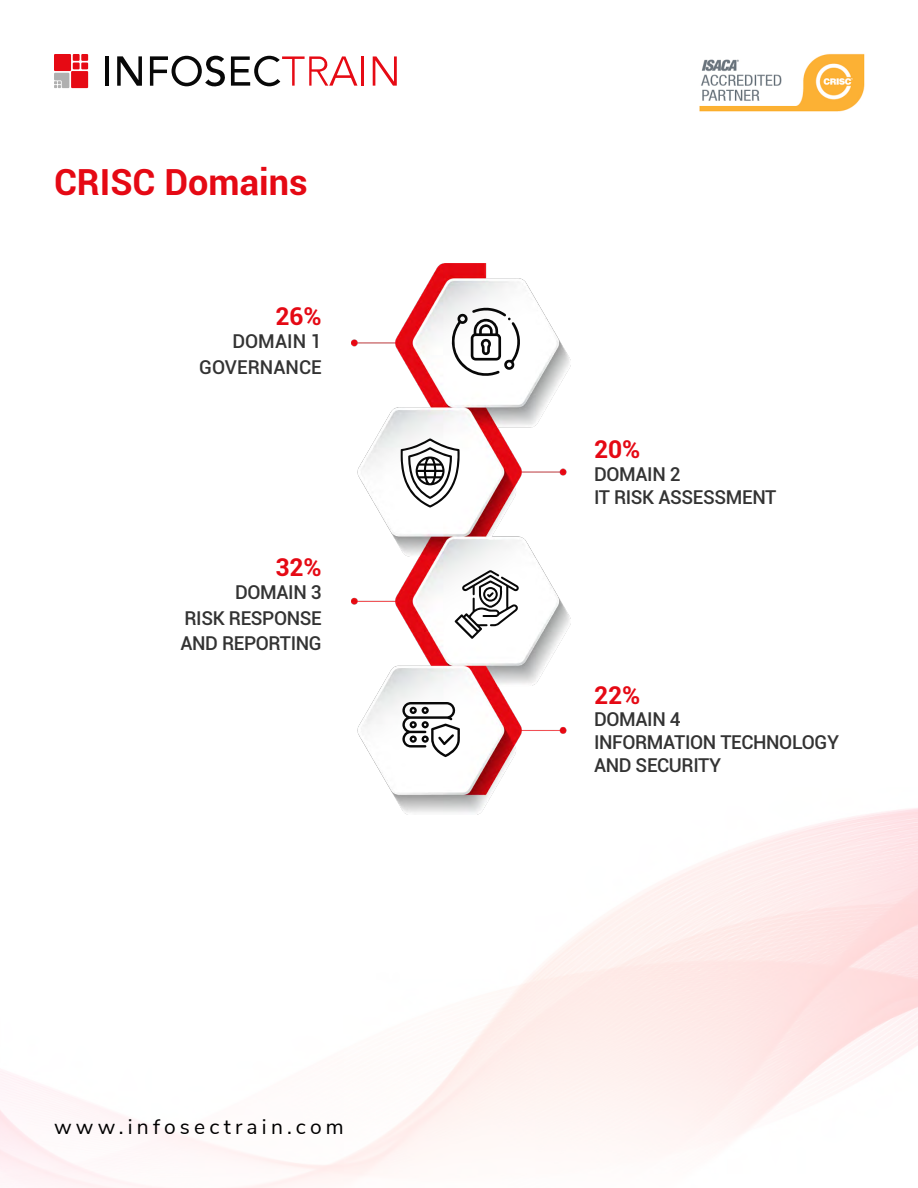
<style>
.page{position:relative;width:918px;height:1188px;background:#fff}
.page>*{position:absolute;margin:0;border:0;box-sizing:border-box;transform-origin:0 0}
.t1{font:700 36px "Roboto";color:#e50914}
.t2{font:700 24.6px "Roboto";color:#e50914}
.t3{font:21px "Nunito Sans";letter-spacing:.2em;color:#000}
.t4{font:500 19.05px/23px "Roboto";letter-spacing:-.02em;color:#333}
.t5{font:500 19.05px/25.7px "Roboto";color:#333;text-align:right}
</style>
<div class="page">
<svg style="left:54px;top:73px;width:15px;height:15px"></svg>
<div style="left:54px;top:54px;width:17px;height:17px;background:#e60a14"></div>
<div style="left:71px;top:71px;width:17px;height:17px;background:#e60a14"></div>
<div style="left:81px;top:54px;width:7px;height:7px;background:#e60a14"></div>
<div style="left:73px;top:54px;width:7px;height:7px;background:#e60a14"></div>
<div style="left:81px;top:63px;width:7px;height:6px;background:#e60a14"></div>
<div style="left:73px;top:63px;width:7px;height:6px;background:#e60a14"></div>
<hr style="left:106px;top:56px;width:3px;height:30px;background:#080808">
<svg style="left:117px;top:56px;width:25px;height:30px"></svg>
<svg style="left:150px;top:56px;width:75px;height:31px"></svg>
<svg style="left:231px;top:56px;width:126px;height:30px"></svg>
<hr style="left:362px;top:56px;width:2px;height:30px;background:#e60a14">
<svg style="left:373px;top:56px;width:24px;height:30px"></svg>
<img style="left:699px;top:54px;width:166px;height:58px">
<img style="left:351px;top:264px;width:219px;height:551px">
<svg style="left:451px;top:308px;width:69px;height:68px"></svg>
<svg style="left:401px;top:438px;width:59px;height:70px"></svg>
<svg style="left:455px;top:570px;width:64px;height:69px"></svg>
<svg style="left:402px;top:702px;width:58px;height:55px"></svg>
<h1 class="t1" style="left:54px;top:157px;width:255px">CRISC Domains</h1>
<p class="t2" style="left:275px;top:299px;width:48px">26%</p>
<p class="t5" style="left:199px;top:328px;width:124px">DOMAIN 1<br>GOVERNANCE</p>
<p class="t2" style="left:275px;top:550px;width:48px">32%</p>
<p class="t4" style="left:180px;top:579px;width:143px;line-height:25.7px;text-align:justify;text-indent:55px">DOMAIN 3<br>RISK RESPONSE AND REPORTING</p>
<p class="t3" style="left:54px;top:1111px;width:291px">www.infosectrain.com</p>
<p class="t2" style="left:594px;top:432px;width:48px">20%</p>
<p class="t4" style="left:594px;top:462px;width:184px">DOMAIN 2<br>IT RISK ASSESSMENT</p>
<p class="t2" style="left:594px;top:678px;width:48px">22%</p>
<p class="t4" style="left:594px;top:707px;width:247px">DOMAIN 4<br>INFORMATION TECHNOLOGY<br>AND SECURITY</p>
</div>
